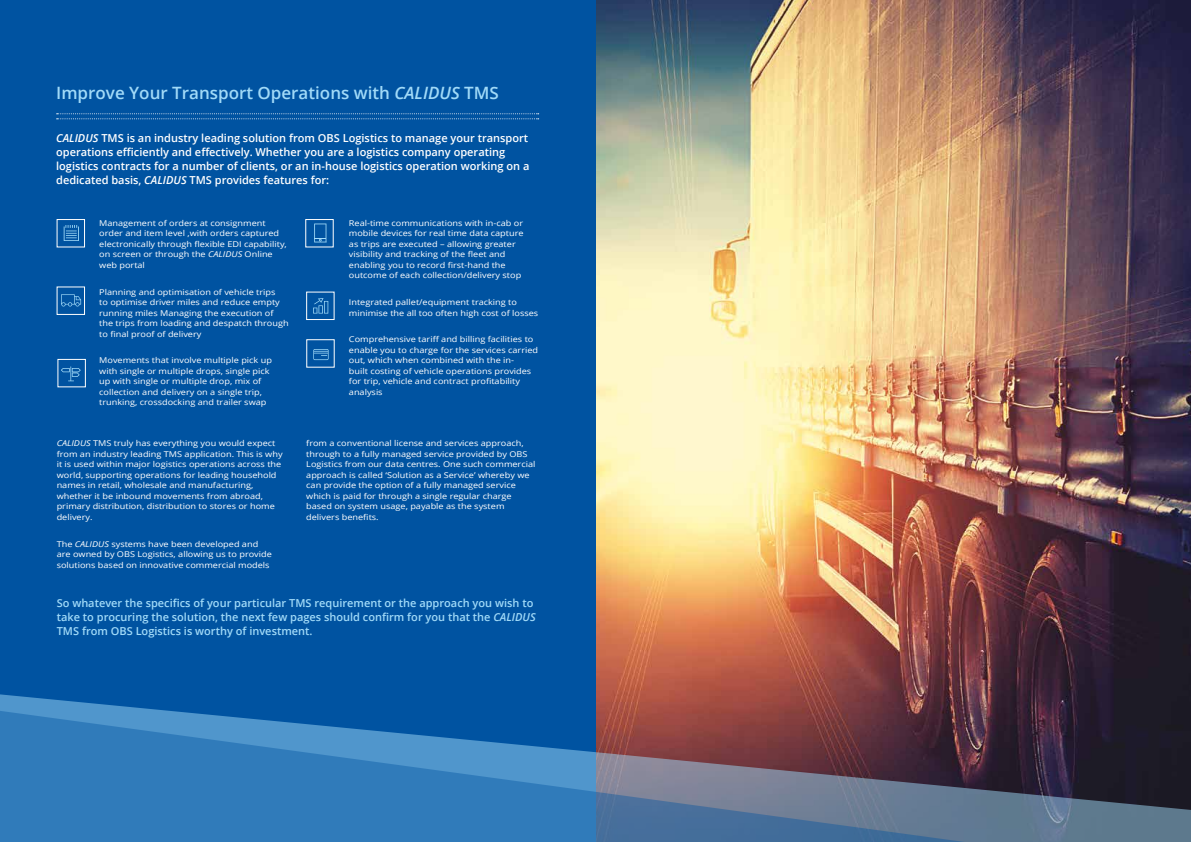
<style>
.page{position:relative;width:1191px;height:842px;background:#fff}
.page>*{position:absolute;margin:0;border:0;box-sizing:border-box;transform-origin:0 0}
.t1{font:600 17px "Open Sans";color:#a1daf8}
.t2{font:600 11px/14px "Open Sans";color:#fff}
.t3{font:600 11px/14px "Open Sans";color:#a1daf8}
.t4{font:8px/10.5px "Open Sans";color:#fff;scale:1.14 1}
.s1{font-style:italic}
</style>
<div class="page">
<img style="left:595px;top:0;width:596px;height:688px">
<div style="left:0;top:0;width:595px;height:842px;background:#0053a1"></div>
<svg style="left:0;top:688px;width:1191px;height:12px"></svg>
<div style="left:57px;top:219px;width:28px;height:28px;border:1px solid #fff"></div>
<div style="left:57px;top:286px;width:28px;height:29px;border:1px solid #fff"></div>
<svg style="left:57px;top:113px;width:482px;height:6px"></svg>
<div style="left:57px;top:359px;width:29px;height:28px;border:1px solid #fff"></div>
<div style="left:306px;top:292px;width:28px;height:28px;border:1px solid #fff"></div>
<svg style="left:0;top:700px;width:1191px;height:142px;background:#43648c"></svg>
<svg style="left:64px;top:225px;width:15px;height:16px"></svg>
<svg style="left:61px;top:294px;width:20px;height:12px"></svg>
<svg style="left:314px;top:224px;width:12px;height:18px"></svg>
<svg style="left:61px;top:366px;width:20px;height:15px"></svg>
<svg style="left:313px;top:298px;width:15px;height:15px"></svg>
<svg style="left:313px;top:349px;width:15px;height:11px"></svg>
<h1 class="t1" style="left:56px;top:81px;width:444px">Improve Your Transport Operations with <span class="s1">CALIDUS</span> TMS</h1>
<p class="t2" style="left:56px;top:131px;width:475px"><span class="s1">CALIDUS</span> TMS is an industry leading solution from OBS Logistics to manage your transport operations efficiently and effectively. Whether you are a logistics company operating logistics contracts for a number of clients, or an in-house logistics operation working on a dedicated basis, <span class="s1">CALIDUS</span> TMS provides features for:</p>
<p class="t4" style="left:99px;top:217px;width:166px">Management of orders at consignment order and item level ,with orders captured electronically through flexible EDI capability, on screen or through the <span class="s1">CALIDUS</span> Online web portal</p>
<p class="t4" style="left:99px;top:286px;width:168px">Planning and optimisation of vehicle trips<br>to optimise driver miles and reduce empty running miles Managing the execution of the trips from loading and despatch through to final proof of delivery</p>
<p class="t4" style="left:99px;top:355px;width:153px">Movements that involve multiple pick up with single or multiple drops, single pick up with single or multiple drop, mix of collection and delivery on a single trip, trunking, crossdocking and trailer swap</p>
<p class="t4" style="left:57px;top:438px;width:200px"><span class="s1">CALIDUS</span> TMS truly has everything you would expect from an industry leading TMS application. This is why it is used within major logistics operations across the world, supporting operations for leading household names in retail, wholesale and manufacturing, whether it be inbound movements from abroad, primary distribution, distribution to stores or home delivery.</p>
<p class="t4" style="left:57px;top:538px;width:190px">The <span class="s1">CALIDUS</span> systems have been developed and are owned by OBS Logistics, allowing us to provide solutions based on innovative commercial models</p>
<p class="t4" style="left:349px;top:217px;width:155px">Real-time communications with in-cab or mobile devices for real time data capture as trips are executed – allowing greater visibility and tracking of the fleet and enabling you to record first-hand the outcome of each collection/delivery stop</p>
<p class="t4" style="left:349px;top:297px;width:168px">Integrated pallet/equipment tracking to minimise the all too often high cost of losses</p>
<p class="t4" style="left:349px;top:334px;width:167px">Comprehensive tariff and billing facilities to enable you to charge for the services carried out, which when combined with the in-<br>built costing of vehicle operations provides for trip, vehicle and contract profitability analysis</p>
<p class="t4" style="left:306px;top:438px;width:202px">from a conventional license and services approach, through to a fully managed service provided by OBS Logistics from our data centres. One such commercial approach is called ‘Solution as a Service’ whereby we can provide the option of a fully managed service which is paid for through a single regular charge based on system usage, payable as the system delivers benefits.</p>
<h2 class="t3" style="left:57px;top:596px;width:480px">So whatever the specifics of your particular TMS requirement or the approach you wish to take to procuring the solution, the next few pages should confirm for you that the <span class="s1">CALIDUS<br></span>TMS from OBS Logistics is worthy of investment.</h2>
</div>
